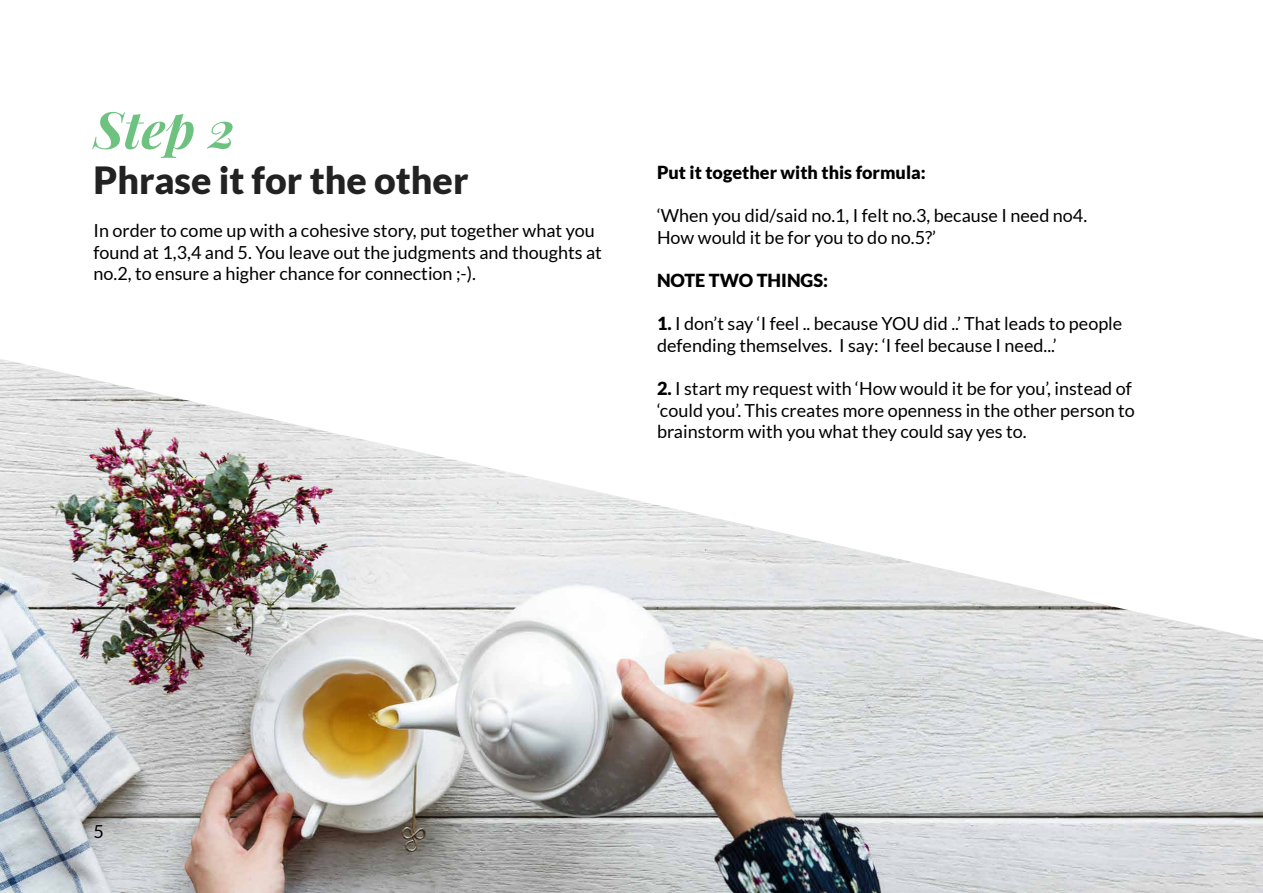
<style>
.page{position:relative;width:1263px;height:893px;background:#fff}
.page>*{position:absolute;margin:0;border:0;box-sizing:border-box;transform-origin:0 0}
.t1{font:italic 700 51px "Playfair Display";color:#6dc280}
.t2{font:900 37.5px "Lato";color:#222223}
.t3{font:18px/21.6px "Lato";color:#000}
.t4{font:900 18px "Lato";color:#000}
.s1{font-weight:900}
</style>
<div class="page">
<img style="left:0;top:640px;width:1263px;height:253px">
<svg style="left:0;top:359px;width:1262px;height:281px"></svg>
<h1 class="t1" style="left:94px;top:95px;width:143px">Step 2</h1>
<h2 class="t2" style="left:94px;top:158px;width:376px">Phrase it for the other</h2>
<p class="t3" style="left:94px;top:219px;width:510px">In order to come up with a cohesive story, put together what you found at 1,3,4 and 5. You leave out the judgments and thoughts at no.2, to ensure a higher chance for connection ;-).</p>
<p class="t4" style="left:657px;top:162px;width:270px">Put it together with this formula:</p>
<p class="t3" style="left:657px;top:205px;width:432px">‘When you did/said no.1, I felt no.3, because I need no4.<br>How would it be for you to do no.5?’</p>
<p class="t4" style="left:657px;top:270px;width:173px">NOTE TWO THINGS:</p>
<p class="t3" style="left:657px;top:313px;width:467px"><span class="s1">1.</span> I don’t say ‘I feel .. because YOU did ..’ That leads to people defending themselves. I say: ‘I feel because I need...’</p>
<p class="t3" style="left:657px;top:378px;width:479px"><span class="s1">2.</span> I start my request with ‘How would it be for you’, instead of ‘could you’. This creates more openness in the other person to brainstorm with you what they could say yes to.</p>
<p class="t3" style="left:94px;top:821px;width:12px">5</p>
</div>
